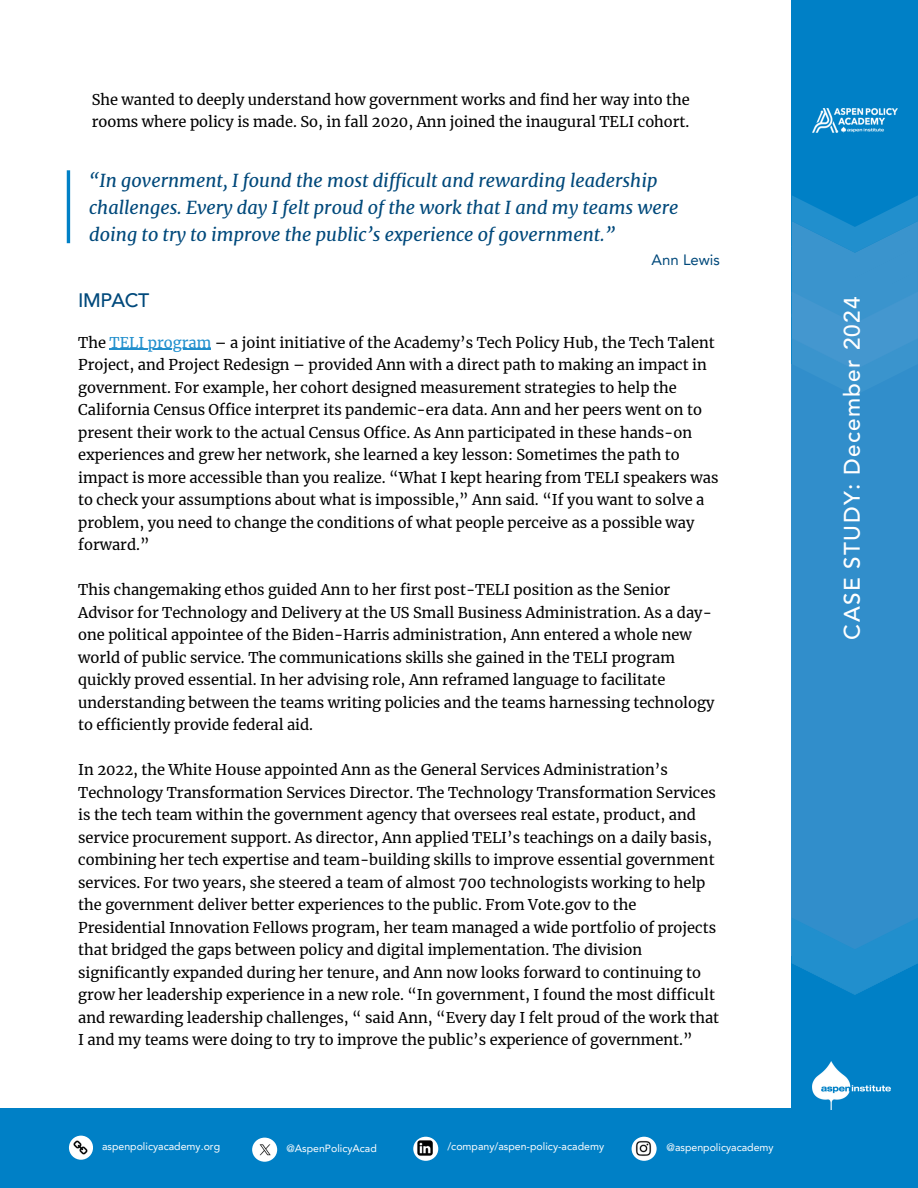
<style>
.page{position:relative;width:918px;height:1188px;background:#fff}
.page>*{position:absolute;margin:0;border:0;box-sizing:border-box;transform-origin:0 0}
.t1{font:500 22.5px "Avenir LT Pro";letter-spacing:.06em;color:#fff}
.t2{font:500 19.5px "Avenir LT Pro";letter-spacing:-.02em;color:#00497b}
.t3{font:italic 18px/27px "Merriweather";color:#00497b}
.t4{font:15px "Avenir LT Pro";color:#00497b}
.t5{font:14.7px/22.5px "Merriweather";color:#000}
.t6{font:10.5px "Avenir LT Pro";color:#fff}
.s1{color:#218fcd}
</style>
<div class="page">
<div style="left:792px;top:0;width:126px;height:1188px;background:#0080c6"></div>
<div style="left:792px;top:364px;width:126px;height:592px;background:#318ecb"></div>
<svg style="left:792px;top:195px;width:126px;height:175px"></svg>
<svg style="left:792px;top:918px;width:126px;height:77px"></svg>
<img style="left:812px;top:109px;width:86px;height:23px">
<img style="left:812px;top:1062px;width:79px;height:47px">
<hr style="left:110px;top:349px;width:101px;height:1px;background:#218fcd">
<hr style="left:67px;top:170px;width:3px;height:73px;background:#0080c6">
<div style="left:0;top:1109px;width:798px;height:79px;background:#0080c6"></div>
<svg style="left:252px;top:1138px;width:25px;height:24px"></svg>
<img style="left:253px;top:1138px;width:24px;height:23px">
<img style="left:69px;top:1136px;width:24px;height:23px">
<img style="left:631px;top:1136px;width:26px;height:24px">
<svg style="left:413px;top:1137px;width:25px;height:24px"></svg>
<img style="left:413px;top:1139px;width:25px;height:19px">
<p class="t5" style="left:92px;top:88px;width:600px">She wanted to deeply understand how government works and find her way into the rooms where policy is made. So, in fall 2020, Ann joined the inaugural TELI cohort.</p>
<h1 class="t3" style="left:89px;top:167px;width:591px">“In government, I found the most difficult and rewarding leadership challenges. Every day I felt proud of the work that I and my teams were doing to try to improve the public’s experience of government.”</h1>
<h1 class="t4" style="left:652px;top:254px;width:70px">Ann Lewis</h1>
<p class="t2" style="left:78px;top:292px;width:73px">IMPACT</p>
<p class="t5" style="left:78px;top:331px;width:638px">The <span class="s1">TELI program</span> – a joint initiative of the Academy’s Tech Policy Hub, the Tech Talent</p>
<p class="t5" style="left:78px;top:354px;width:642px">Project, and Project Redesign – provided Ann with a direct path to making an impact in government. For example, her cohort designed measurement strategies to help the California Census Office interpret its pandemic-era data. Ann and her peers went on to present their work to the actual Census Office. As Ann participated in these hands-on experiences and grew her network, she learned a key lesson: Sometimes the path to impact is more accessible than you realize. “What I kept hearing from TELI speakers was to check your assumptions about what is impossible,” Ann said. “If you want to solve a problem, you need to change the conditions of what people perceive as a possible way forward.”</p>
<p class="t5" style="left:78px;top:579px;width:594px">This changemaking ethos guided Ann to her first post-TELI position as the Senior</p>
<p class="t5" style="left:78px;top:601px;width:638px">Advisor for Technology and Delivery at the US Small Business Administration. As a day&shy;one political appointee of the Biden-Harris administration, Ann entered a whole new world of public service. The communications skills she gained in the TELI program quickly proved essential. In her advising role, Ann reframed language to facilitate understanding between the teams writing policies and the teams harnessing technology to efficiently provide federal aid.</p>
<p class="t5" style="left:78px;top:759px;width:591px">In 2022, the White House appointed Ann as the General Services Administration’s</p>
<p class="t5" style="left:78px;top:781px;width:643px">Technology Transformation Services Director. The Technology Transformation Services is the tech team within the government agency that oversees real estate, product, and service procurement support. As director, Ann applied TELI’s teachings on a daily basis, combining her tech expertise and team-building skills to improve essential government services. For two years, she steered a team of almost 700 technologists working to help the government deliver better experiences to the public. From Vote.gov to the Presidential Innovation Fellows program, her team managed a wide portfolio of projects that bridged the gaps between policy and digital implementation. The division significantly expanded during her tenure, and Ann now looks forward to continuing to grow her leadership experience in a new role. “In government, I found the most difficult and rewarding leadership challenges, “ said Ann, “Every day I felt proud of the work that I and my teams were doing to try to improve the public’s experience of government.”</p>
<p class="t6" style="left:102px;top:1142px;width:120px">aspenpolicyacademy.org</p>
<p class="t6" style="left:287px;top:1144px;width:92px">@AspenPolicyAcad</p>
<p class="t6" style="left:447px;top:1142px;width:158px">/company/aspen-policy-academy</p>
<p class="t6" style="left:667px;top:1143px;width:109px">@aspenpolicyacademy</p>
<p class="t1" style="left:843px;top:640px;width:345px;rotate:-90deg">CASE STUDY: December 2024</p>
</div>
